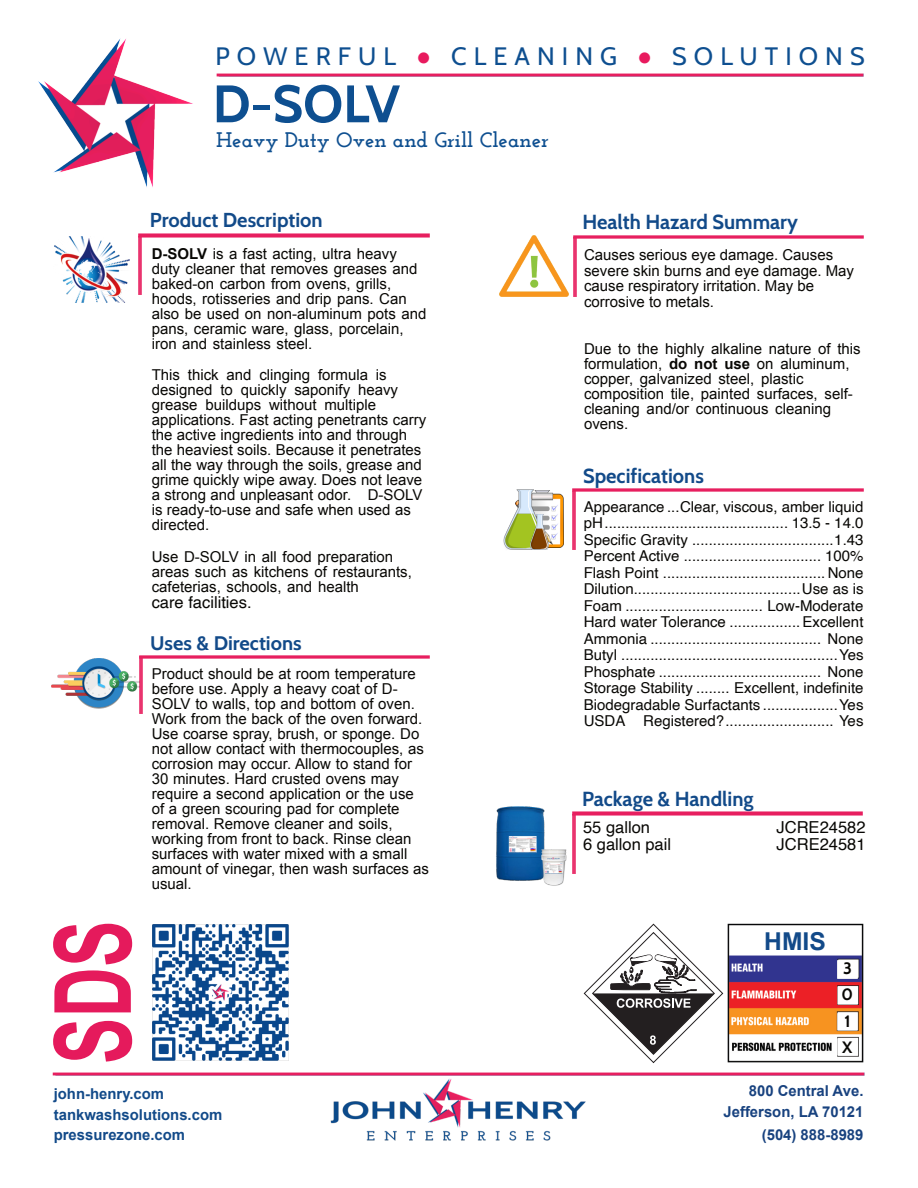
<style>
.page{position:relative;width:918px;height:1188px;background:#fff}
.page>*{position:absolute;margin:0;border:0;box-sizing:border-box;transform-origin:0 0}
.t1{font:700 106.8px "Arial";color:#e51a5c;scale:.66 1}
.t2{font:700 52.65px "Cabin";color:#0e4f90}
.t3{font:25.2px "Cabin";letter-spacing:.28em;color:#0e4f90}
.t4{font:700 24.6px "Arial";color:#124a89}
.t5{font:700 21px "Josefin Slab";color:#0e4f90}
.t6{font:700 20.4px "Cabin";color:#124a89}
.t7{font:700 20.1px "Cabin";color:#124a89}
.t8{font:700 19.65px "Cabin";color:#124a89}
.t9{font:16.5px "Helvetica";color:#080704}
.t10{font:700 16.5px/26.4px "Cabin";color:#080704;text-align:justify}
.t11{font:15px/15px "Arial";color:#080704}
.t12{font:15px/16.5px "Helvetica";color:#080704;text-align:justify}
.t13{font:700 15px/20.4px "Arial";color:#124a89}
.t14{font:700 15px/20.4px "Arial";color:#18427f;text-align:right}
.s1{font-family:"Helvetica";color:#e81a5e}
.s2{font-weight:700}
</style>
<div class="page">
<img style="left:330px;top:1078px;width:256px;height:63px">
<img style="left:53px;top:1073px;width:811px;height:3px">
<img style="left:727px;top:924px;width:136px;height:139px">
<img style="left:838px;top:960px;width:20px;height:18px">
<img style="left:837px;top:987px;width:20px;height:69px">
<svg style="left:583px;top:923px;width:141px;height:141px"></svg>
<img style="left:152px;top:924px;width:137px;height:137px">
<img style="left:576px;top:812px;width:287px;height:3px">
<img style="left:496px;top:806px;width:80px;height:80px">
<img style="left:573px;top:492px;width:3px;height:58px">
<img style="left:573px;top:488px;width:290px;height:4px">
<img style="left:549px;top:490px;width:15px;height:58px">
<img style="left:503px;top:490px;width:46px;height:60px">
<img style="left:530px;top:514px;width:19px;height:35px">
<img style="left:573px;top:238px;width:3px;height:58px">
<img style="left:573px;top:235px;width:291px;height:3px">
<img style="left:500px;top:236px;width:69px;height:60px">
<img style="left:139px;top:658px;width:3px;height:56px">
<img style="left:139px;top:655px;width:291px;height:3px">
<img style="left:51px;top:658px;width:88px;height:50px">
<img style="left:138px;top:236px;width:4px;height:58px">
<img style="left:139px;top:234px;width:291px;height:3px">
<img style="left:54px;top:236px;width:75px;height:66px">
<img style="left:216px;top:73px;width:648px;height:3px">
<img style="left:38px;top:38px;width:155px;height:149px">
<h3 class="t3" style="left:215px;top:40px;width:651px">POWERFUL <span class="s1">●</span> CLEANING <span class="s1">●</span> SOLUTIONS</h3>
<h2 class="t2" style="left:213px;top:71px;width:189px">D-SOLV</h2>
<h3 class="t5" style="left:216px;top:132px;width:334px">Heavy Duty Oven and Grill Cleaner</h3>
<h3 class="t7" style="left:150px;top:208px;width:174px">Product Description</h3>
<p class="t11" style="left:152px;top:247px;width:276px"><span class="s2">D-SOLV</span> is a fast acting, ultra heavy duty cleaner that removes greases and baked-on carbon from ovens, grills, hoods, rotisseries and drip pans. Can also be used on non-aluminum pots and pans, ceramic ware, glass, porcelain, iron and stainless steel.</p>
<p class="t11" style="left:152px;top:369px;width:276px">This thick and clinging formula is designed to quickly saponify heavy grease buildups without multiple applications. Fast acting penetrants carry the active ingredients into and through the heaviest soils. Because it penetrates all the way through the soils, grease and grime quickly wipe away. Does not leave a strong and unpleasant odor. D-SOLV is ready-to-use and safe when used as directed.</p>
<p class="t11" style="left:152px;top:550px;width:262px">Use D-SOLV in all food preparation areas such as kitchens of restaurants, cafeterias, schools, and health</p>
<p class="t9" style="left:152px;top:596px;width:101px">care facilities.</p>
<h3 class="t8" style="left:150px;top:631px;width:153px">Uses &amp; Directions</h3>
<h1 class="t1" style="left:53px;top:1064px;width:219px;rotate:-90deg">SDS</h1>
<p class="t11" style="left:152px;top:667px;width:279px">Product should be at room temperature before use. Apply a heavy coat of D-SOLV to walls, top and bottom of oven.<br>Work from the back of the oven forward.<br>Use coarse spray, brush, or sponge. Do not allow contact with thermocouples, as corrosion may occur. Allow to stand for 30 minutes. Hard crusted ovens may require a second application or the use of a green scouring pad for complete removal. Remove cleaner and soils, working from front to back. Rinse clean surfaces with water mixed with a small amount of vinegar, then wash surfaces as usual.</p>
<p class="t13" style="left:54px;top:1085px;width:170px">john-henry.com tankwashsolutions.com pressurezone.com</p>
<h3 class="t6" style="left:582px;top:209px;width:217px">Health Hazard Summary</h3>
<p class="t11" style="left:584px;top:249px;width:272px;line-height:15.5px">Causes serious eye damage. Causes severe skin burns and eye damage. May cause respiratory irritation. May be corrosive to metals.</p>
<p class="t11" style="left:584px;top:342px;width:278px">Due to the highly alkaline nature of this formulation, <span class="s2">do not use</span> on aluminum, copper, galvanized steel, plastic composition tile, painted surfaces, self&shy;cleaning and/or continuous cleaning ovens.</p>
<h3 class="t6" style="left:583px;top:463px;width:122px">Specifications</h3>
<p class="t12" style="left:584px;top:499px;width:281px">Appearance ...Clear, viscous, amber liquid pH ............................................ 13.5 - 14.0<br>Specific Gravity ..................................1.43<br>Percent Active ................................. 100% Flash Point ....................................... None Dilution ........................................Use as is Foam ................................. Low-Moderate Hard water Tolerance ................. Excellent Ammonia ......................................... None Butyl ....................................................Yes Phosphate ....................................... None Storage Stability ........ Excellent, indefinite Biodegradable Surfactants ..................Yes USDA Registered? .......................... Yes</p>
<h3 class="t6" style="left:582px;top:787px;width:173px">Package &amp; Handling</h3>
<p class="t9" style="left:583px;top:821px;width:69px">55 gallon</p>
<p class="t9" style="left:777px;top:821px;width:90px">JCRE24582</p>
<p class="t9" style="left:583px;top:837px;width:90px">6 gallon pail</p>
<p class="t9" style="left:777px;top:837px;width:90px">JCRE24581</p>
<h3 class="t4" style="left:764px;top:932px;width:63px">HMIS</h3>
<p class="t10" style="left:842px;top:955px;width:13px">3<br>0<br>1</p>
<p class="t10" style="left:842px;top:1034px;width:12px">X</p>
<p class="t14" style="left:724px;top:1082px;width:141px">800 Central Ave.<br>Jefferson, LA 70121</p>
<p class="t14" style="left:762px;top:1126px;width:103px">(504) 888-8989</p>
</div>
